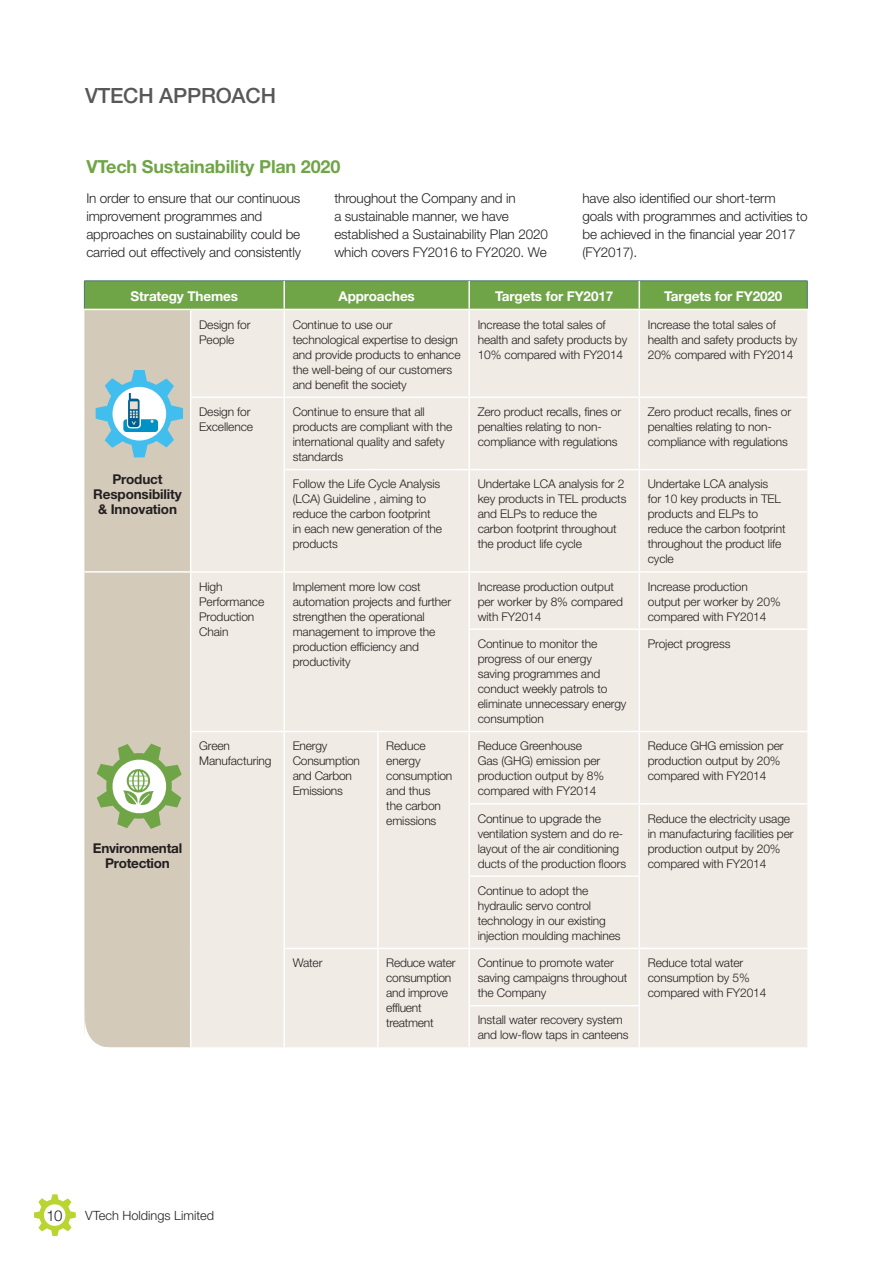
<style>
.page{position:relative;width:893px;height:1263px;background:#fff}
.page>*{position:absolute;margin:0;border:0;box-sizing:border-box;transform-origin:0 0}
.t1{font:500 21px "Helvetica Neue";letter-spacing:-.01em;color:#57585a}
.t2{font:700 18px "Helvetica Neue";letter-spacing:-.01em;color:#6fa547}
.t3{font:300 15px "Helvetica Neue";color:#231f20}
.t4{font:300 13.5px/18px "Helvetica Neue";letter-spacing:-.01em;color:#231f20}
.t5{font:700 13.5px "Helvetica Neue";letter-spacing:-.01em;color:#fff}
.t6{font:700 13.5px/15px "Helvetica Neue";letter-spacing:-.01em;color:#231f20;text-align:center}
.t7{font:300 12.75px "Helvetica Neue";color:#231f20}
.t8{font:300 12px/15px "Helvetica Neue";letter-spacing:-.01em;color:#231f20}
</style>
<div class="page">
<svg style="left:34px;top:1194px;width:42px;height:42px"></svg>
<div style="left:84px;top:310px;width:106px;height:737px;background:#d3caba"></div>
<div style="left:191px;top:310px;width:616px;height:737px;background:#f0ebe4"></div>
<hr style="left:283px;top:310px;width:2px;height:86px;background:#fff">
<hr style="left:468px;top:310px;width:2px;height:86px;background:#fff">
<hr style="left:639px;top:310px;width:1px;height:86px;background:#fff">
<hr style="left:190px;top:396px;width:94px;height:2px;background:#fff">
<hr style="left:284px;top:396px;width:94px;height:2px;background:#fff">
<hr style="left:283px;top:398px;width:2px;height:71px;background:#fff">
<hr style="left:378px;top:396px;width:91px;height:2px;background:#fff">
<hr style="left:469px;top:396px;width:170px;height:2px;background:#fff">
<hr style="left:468px;top:398px;width:2px;height:71px;background:#fff">
<hr style="left:639px;top:396px;width:168px;height:2px;background:#fff">
<hr style="left:639px;top:398px;width:1px;height:71px;background:#fff">
<hr style="left:283px;top:469px;width:95px;height:1px;background:#fff">
<hr style="left:283px;top:470px;width:2px;height:101px;background:#fff">
<hr style="left:378px;top:469px;width:91px;height:1px;background:#fff">
<hr style="left:469px;top:469px;width:170px;height:1px;background:#fff">
<hr style="left:468px;top:470px;width:2px;height:101px;background:#fff">
<hr style="left:639px;top:469px;width:168px;height:1px;background:#fff">
<hr style="left:639px;top:470px;width:1px;height:101px;background:#fff">
<hr style="left:84px;top:571px;width:106px;height:2px;background:#fff">
<hr style="left:190px;top:571px;width:94px;height:2px;background:#fff">
<hr style="left:284px;top:571px;width:94px;height:2px;background:#fff">
<hr style="left:283px;top:573px;width:2px;height:56px;background:#fff">
<hr style="left:378px;top:571px;width:91px;height:2px;background:#fff">
<hr style="left:283px;top:629px;width:2px;height:102px;background:#fff">
<hr style="left:469px;top:571px;width:170px;height:2px;background:#fff">
<hr style="left:468px;top:573px;width:2px;height:55px;background:#fff">
<hr style="left:639px;top:571px;width:168px;height:2px;background:#fff">
<hr style="left:639px;top:573px;width:1px;height:55px;background:#fff">
<hr style="left:468px;top:628px;width:171px;height:2px;background:#fff">
<hr style="left:468px;top:630px;width:2px;height:101px;background:#fff">
<hr style="left:639px;top:628px;width:168px;height:2px;background:#fff">
<hr style="left:639px;top:630px;width:1px;height:101px;background:#fff">
<hr style="left:190px;top:731px;width:94px;height:1px;background:#fff">
<hr style="left:284px;top:731px;width:94px;height:1px;background:#fff">
<hr style="left:283px;top:732px;width:2px;height:72px;background:#fff">
<hr style="left:378px;top:731px;width:91px;height:1px;background:#fff">
<hr style="left:377px;top:732px;width:2px;height:72px;background:#fff">
<hr style="left:283px;top:804px;width:2px;height:72px;background:#fff">
<hr style="left:377px;top:804px;width:2px;height:72px;background:#fff">
<hr style="left:283px;top:876px;width:2px;height:72px;background:#fff">
<hr style="left:377px;top:876px;width:2px;height:72px;background:#fff">
<hr style="left:283px;top:948px;width:95px;height:1px;background:#fff">
<hr style="left:283px;top:949px;width:2px;height:57px;background:#fff">
<hr style="left:378px;top:948px;width:91px;height:1px;background:#fff">
<hr style="left:377px;top:949px;width:2px;height:57px;background:#fff">
<hr style="left:283px;top:1006px;width:2px;height:41px;background:#fff">
<hr style="left:377px;top:1006px;width:2px;height:41px;background:#fff">
<hr style="left:469px;top:731px;width:170px;height:1px;background:#fff">
<hr style="left:468px;top:732px;width:2px;height:71px;background:#fff">
<hr style="left:639px;top:731px;width:168px;height:1px;background:#fff">
<hr style="left:639px;top:732px;width:1px;height:71px;background:#fff">
<hr style="left:468px;top:804px;width:2px;height:71px;background:#fff">
<hr style="left:639px;top:804px;width:1px;height:71px;background:#fff">
<hr style="left:468px;top:803px;width:171px;height:1px;background:#fff">
<hr style="left:468px;top:875px;width:172px;height:2px;background:#fff">
<hr style="left:468px;top:877px;width:2px;height:71px;background:#fff">
<hr style="left:639px;top:803px;width:168px;height:1px;background:#fff">
<hr style="left:639px;top:877px;width:1px;height:71px;background:#fff">
<hr style="left:639px;top:948px;width:168px;height:1px;background:#fff">
<hr style="left:469px;top:948px;width:170px;height:1px;background:#fff">
<hr style="left:468px;top:949px;width:2px;height:56px;background:#fff">
<hr style="left:639px;top:949px;width:1px;height:56px;background:#fff">
<hr style="left:468px;top:1006px;width:2px;height:41px;background:#fff">
<hr style="left:639px;top:1006px;width:1px;height:41px;background:#fff">
<hr style="left:468px;top:1005px;width:172px;height:1px;background:#fff">
<svg style="left:84px;top:281px;width:724px;height:28px;background:#70a54a"></svg>
<svg style="left:96px;top:370px;width:87px;height:87px"></svg>
<svg style="left:97px;top:744px;width:85px;height:85px"></svg>
<svg style="left:84px;top:1010px;width:29px;height:38px"></svg>
<h1 class="t1" style="left:85px;top:83px;width:192px">VTECH APPROACH</h1>
<h2 class="t2" style="left:86px;top:155px;width:256px">VTech Sustainability Plan 2020</h2>
<p class="t4" style="left:86px;top:189px;width:216px">In order to ensure that our continuous improvement programmes and approaches on sustainability could be carried out effectively and consistently</p>
<p class="t4" style="left:334px;top:189px;width:215px">throughout the Company and in<br>a sustainable manner, we have established a Sustainability Plan 2020 which covers FY2016 to FY2020. We</p>
<p class="t4" style="left:582px;top:189px;width:227px">have also identified our short-term goals with programmes and activities to be achieved in the financial year 2017 (FY2017).</p>
<p class="t5" style="left:131px;top:288px;width:109px">Strategy Themes</p>
<p class="t5" style="left:339px;top:288px;width:78px">Approaches</p>
<p class="t5" style="left:495px;top:288px;width:119px">Targets for FY2017</p>
<p class="t5" style="left:664px;top:288px;width:119px">Targets for FY2020</p>
<p class="t6" style="left:93px;top:472px;width:90px">Product<br>Responsibility &amp; Innovation</p>
<p class="t6" style="left:93px;top:841px;width:91px">Environmental<br>Protection</p>
<p class="t8" style="left:199px;top:317px;width:53px">Design for<br>People</p>
<p class="t8" style="left:293px;top:317px;width:169px">Continue to use our technological expertise to design and provide products to enhance the well-being of our customers and benefit the society</p>
<p class="t8" style="left:478px;top:317px;width:151px">Increase the total sales of health and safety products by<br>10% compared with FY2014</p>
<p class="t8" style="left:648px;top:317px;width:151px">Increase the total sales of health and safety products by<br>20% compared with FY2014</p>
<p class="t8" style="left:199px;top:404px;width:55px">Design for<br>Excellence</p>
<p class="t8" style="left:293px;top:404px;width:161px">Continue to ensure that all products are compliant with the international quality and safety standards</p>
<p class="t8" style="left:478px;top:404px;width:145px">Zero product recalls, fines or penalties relating to non&shy;compliance with regulations</p>
<p class="t8" style="left:648px;top:404px;width:145px">Zero product recalls, fines or penalties relating to non&shy;compliance with regulations</p>
<p class="t8" style="left:293px;top:476px;width:151px">Follow the Life Cycle Analysis (LCA) Guideline , aiming to reduce the carbon footprint in each new generation of the products</p>
<p class="t8" style="left:478px;top:476px;width:150px">Undertake LCA analysis for 2 key products in TEL products and ELPs to reduce the carbon footprint throughout the product life cycle</p>
<p class="t8" style="left:648px;top:476px;width:139px">Undertake LCA analysis<br>for 10 key products in TEL products and ELPs to reduce the carbon footprint throughout the product life cycle</p>
<p class="t8" style="left:199px;top:579px;width:67px">High<br>Performance<br>Production<br>Chain</p>
<p class="t8" style="left:293px;top:579px;width:160px">Implement more low cost automation projects and further strengthen the operational management to improve the production efficiency and productivity</p>
<p class="t8" style="left:478px;top:579px;width:147px">Increase production output per worker by 8% compared with FY2014</p>
<p class="t8" style="left:648px;top:579px;width:134px">Increase production output per worker by 20% compared with FY2014</p>
<p class="t8" style="left:478px;top:636px;width:150px">Continue to monitor the progress of our energy saving programmes and conduct weekly patrols to eliminate unnecessary energy consumption</p>
<p class="t8" style="left:648px;top:636px;width:84px">Project progress</p>
<p class="t8" style="left:199px;top:738px;width:74px">Green<br>Manufacturing</p>
<p class="t8" style="left:293px;top:738px;width:69px">Energy<br>Consumption and Carbon<br>Emissions</p>
<p class="t8" style="left:386px;top:738px;width:68px">Reduce energy consumption and thus<br>the carbon emissions</p>
<p class="t8" style="left:478px;top:738px;width:128px">Reduce Greenhouse<br>Gas (GHG) emission per production output by 8% compared with FY2014</p>
<p class="t8" style="left:648px;top:738px;width:137px">Reduce GHG emission per production output by 20% compared with FY2014</p>
<p class="t8" style="left:478px;top:810px;width:150px">Continue to upgrade the ventilation system and do re&shy;layout of the air conditioning ducts of the production floors</p>
<p class="t8" style="left:648px;top:810px;width:147px">Reduce the electricity usage in manufacturing facilities per production output by 20% compared with FY2014</p>
<p class="t8" style="left:478px;top:883px;width:144px">Continue to adopt the hydraulic servo control technology in our existing injection moulding machines</p>
<p class="t8" style="left:293px;top:955px;width:31px">Water</p>
<p class="t8" style="left:386px;top:955px;width:71px">Reduce water consumption and improve effluent treatment</p>
<p class="t8" style="left:478px;top:955px;width:151px">Continue to promote water saving campaigns throughout the Company</p>
<p class="t8" style="left:648px;top:955px;width:120px">Reduce total water consumption by 5% compared with FY2014</p>
<p class="t8" style="left:478px;top:1012px;width:152px">Install water recovery system and low-flow taps in canteens</p>
<p class="t3" style="left:46px;top:1206px;width:18px">10</p>
<p class="t7" style="left:85px;top:1208px;width:130px">VTech Holdings Limited</p>
</div>
